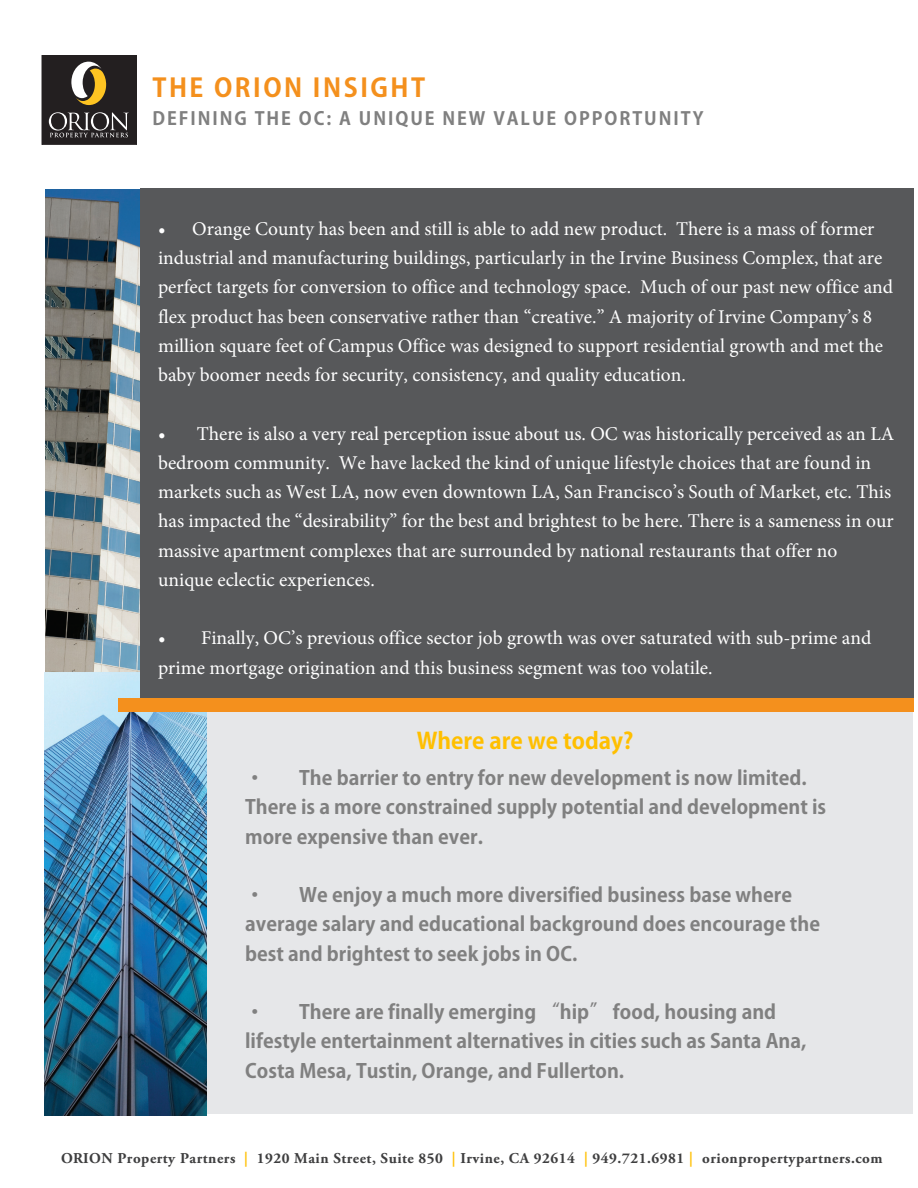
<style>
.page{position:relative;width:918px;height:1188px;background:#fff}
.page>*{position:absolute;margin:0;border:0;box-sizing:border-box;transform-origin:0 0}
.t1{font:700 25.5px "Adobe Gothic Std";letter-spacing:.1em;color:#f4901d}
.t2{font:700 22.5px "Adobe Gothic Std";color:#ffbf00}
.t3{font:19.5px/29.2px "Minion Pro";color:#fff}
.t4{font:700 19.5px/29.2px "Adobe Gothic Std";color:#808080}
.t5{font:700 18px "Adobe Gothic Std";letter-spacing:.11em;color:#808080}
.t6{font:700 15px "Adobe Garamond Pro";letter-spacing:.035em;color:#3e3e3f}
.s1{color:#ffbf00}
</style>
<div class="page">
<img style="left:45px;top:189px;width:95px;height:482px">
<div style="left:201px;top:709px;width:712px;height:405px;background:#e6e7e9"></div>
<div style="left:42px;top:56px;width:94px;height:88px;background:#231f20"></div>
<div style="left:42px;top:56px;width:95px;height:88px;border:1px solid #231f20"></div>
<svg style="left:49px;top:112px;width:80px;height:25px"></svg>
<img style="left:44px;top:673px;width:162px;height:442px">
<svg style="left:71px;top:61px;width:35px;height:44px"></svg>
<div style="left:140px;top:188px;width:774px;height:521px;background:#57585a"></div>
<div style="left:118px;top:699px;width:796px;height:13px;background:#f4901d"></div>
<h1 class="t1" style="left:152px;top:72px;width:274px">THE ORION INSIGHT</h1>
<p class="t5" style="left:152px;top:107px;width:553px">DEFINING THE OC: A UNIQUE NEW VALUE OPPORTUNITY</p>
<p class="t3" style="left:158px;top:214px;width:737px;text-indent:34px">Orange County has been and still is able to add new product. There is a mass of former industrial and manufacturing buildings, particularly in the Irvine Business Complex, that are perfect targets for conversion to office and technology space. Much of our past new office and flex product has been conservative rather than “creative.” A majority of Irvine Company’s 8 million square feet of Campus Office was designed to support residential growth and met the baby boomer needs for security, consistency, and quality education.</p>
<p class="t3" style="left:158px;top:419px;width:738px;text-indent:39px">There is also a very real perception issue about us. OC was historically perceived as an LA bedroom community. We have lacked the kind of unique lifestyle choices that are found in markets such as West LA, now even downtown LA, San Francisco’s South of Market, etc. This has impacted the “desirability” for the best and brightest to be here. There is a sameness in our massive apartment complexes that are surrounded by national restaurants that offer no unique eclectic experiences.</p>
<p class="t3" style="left:158px;top:624px;width:715px;text-indent:43px">Finally, OC’s previous office sector job growth was over saturated with sub-prime and prime mortgage origination and this business segment was too volatile.</p>
<p class="t3" style="left:158px;top:214px;width:9px">•</p>
<p class="t3" style="left:158px;top:419px;width:9px">•</p>
<p class="t3" style="left:158px;top:624px;width:9px">•</p>
<p class="t2" style="left:417px;top:727px;width:218px">Where are we today?</p>
<p class="t4" style="left:245px;top:764px;width:583px">• The barrier to entry for new development is now limited.<br>There is a more constrained supply potential and development is more expensive than ever.</p>
<p class="t4" style="left:245px;top:881px;width:576px">• We enjoy a much more diversified business base where average salary and educational background does encourage the best and brightest to seek jobs in OC.</p>
<p class="t4" style="left:245px;top:998px;width:563px">• There are finally emerging “hip” food, housing and lifestyle entertainment alternatives in cities such as Santa Ana,<br>Costa Mesa, Tustin, Orange, and Fullerton.</p>
<p class="t6" style="left:61px;top:1149px;width:823px">ORION Property Partners <span class="s1">|</span> 1920 Main Street, Suite 850 <span class="s1">|</span> Irvine, CA 92614 <span class="s1">|</span> 949.721.6981 <span class="s1">|</span> orionpropertypartners.com</p>
</div>
